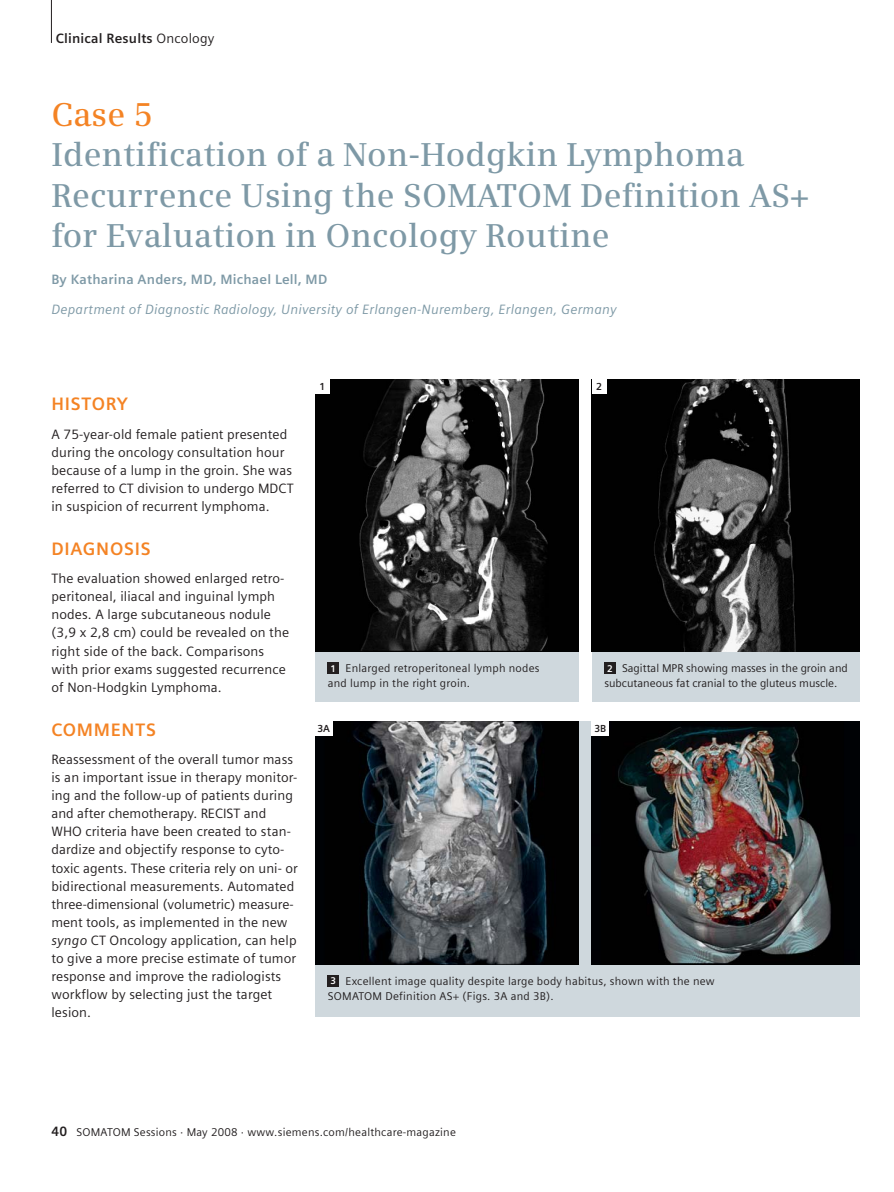
<style>
.page{position:relative;width:894px;height:1192px;background:#fff}
.page>*{position:absolute;margin:0;border:0;box-sizing:border-box;transform-origin:0 0}
.t1{font:600 33px/40.3px "Siemens Serif";letter-spacing:.005em;color:#7e99a6}
.t2{font:600 33px "Siemens Serif";color:#f48324}
.t3{font:700 18px "Siemens Sans";letter-spacing:.04em;color:#f48324}
.t4{font:13.5px/18px "Siemens Sans";letter-spacing:.01em;color:#231f20}
.t5{font:italic 13.5px "Siemens Sans";letter-spacing:.015em;color:#7e99a6}
.t6{font:700 13.5px "Siemens Sans";letter-spacing:.015em;color:#7e99a6}
.t7{font:700 13.5px "Siemens Sans";letter-spacing:.015em;color:#231f20}
.t8{font:11.25px/14.9px "Siemens Sans";letter-spacing:.02em;color:#231f20}
.t9{font:11.25px/14.9px "Siemens Sans";color:#231f20}
.t10{font:700 10.2px "Siemens Sans";color:#231f20}
.s1{font-weight:400}
.s2{font-style:italic}
.s3{font-weight:700;font-size:9.75px;color:#fff}
.s4{font-weight:700;font-size:13.5px}
</style>
<div class="page">
<hr style="left:51px;top:0;width:1px;height:43px;background:#231f20">
<div style="left:315px;top:721px;width:544px;height:296px;background:#cfd8dd"></div>
<img style="left:591px;top:721px;width:268px;height:242px">
<div style="left:591px;top:379px;width:268px;height:322px;background:#cfd8dd"></div>
<img style="left:591px;top:379px;width:268px;height:272px">
<img style="left:315px;top:721px;width:264px;height:242px">
<div style="left:315px;top:379px;width:264px;height:322px;background:#cfd8dd"></div>
<img style="left:315px;top:379px;width:264px;height:272px">
<div style="left:328px;top:975px;width:11px;height:11px;background:#231f20"></div>
<div style="left:328px;top:662px;width:11px;height:11px;background:#231f20"></div>
<div style="left:604px;top:662px;width:11px;height:11px;background:#231f20"></div>
<div style="left:591px;top:379px;width:15px;height:15px;background:#fff"></div>
<div style="left:315px;top:379px;width:15px;height:15px;background:#fff"></div>
<div style="left:315px;top:721px;width:17px;height:15px;background:#fff"></div>
<div style="left:591px;top:721px;width:18px;height:15px;background:#fff"></div>
<p class="t7" style="left:56px;top:32px;width:160px">Clinical Results <span class="s1">Oncology</span></p>
<h1 class="t2" style="left:51px;top:99px;width:103px">Case 5</h1>
<h1 class="t1" style="left:51px;top:136px;width:759px">Identification of a Non-Hodgkin Lymphoma<br>Recurrence Using the SOMATOM Definition AS+ for Evaluation in Oncology Routine</h1>
<p class="t6" style="left:51px;top:273px;width:277px">By Katharina Anders, MD, Michael Lell, MD</p>
<p class="t5" style="left:51px;top:303px;width:567px">Department of Diagnostic Radiology, University of Erlangen-Nuremberg, Erlangen, Germany</p>
<h2 class="t3" style="left:51px;top:395px;width:78px">HISTORY</h2>
<p class="t4" style="left:51px;top:425px;width:244px">A 75-year-old female patient presented during the oncology consultation hour because of a lump in the groin. She was referred to CT division to undergo MDCT in suspicion of recurrent lymphoma.</p>
<h2 class="t3" style="left:51px;top:540px;width:101px">DIAGNOSIS</h2>
<p class="t4" style="left:51px;top:570px;width:239px">The evaluation showed enlarged retro&shy;peritoneal, iliacal and inguinal lymph nodes. A large subcutaneous nodule (3,9 x 2,8 cm) could be revealed on the right side of the back. Comparisons with prior exams suggested recurrence of Non-Hodgkin Lymphoma.</p>
<h2 class="t3" style="left:51px;top:721px;width:106px">COMMENTS</h2>
<p class="t4" style="left:51px;top:751px;width:248px">Reassessment of the overall tumor mass is an important issue in therapy monitor&shy;ing and the follow-up of patients during and after chemotherapy. RECIST and WHO criteria have been created to stan&shy;dardize and objectify response to cyto&shy;toxic agents. These criteria rely on uni- or bidirectional measurements. Automated three-dimensional (volumetric) measure&shy;ment tools, as implemented in the new <span class="s2">syngo</span> CT Oncology application, can help to give a more precise estimate of tumor response and improve the radiologists workflow by selecting just the target lesion.</p>
<p class="t10" style="left:320px;top:381px;width:7px">1</p>
<p class="t10" style="left:596px;top:381px;width:7px">2</p>
<p class="t8" style="left:328px;top:661px;width:213px"><span class="s3">1</span> Enlarged retroperitoneal lymph nodes and lump in the right groin.</p>
<p class="t9" style="left:604px;top:661px;width:245px"><span class="s3">2</span> Sagittal MPR showing masses in the groin and subcutaneous fat cranial to the gluteus muscle.</p>
<p class="t10" style="left:318px;top:724px;width:14px">3A</p>
<p class="t10" style="left:594px;top:724px;width:13px">3B</p>
<p class="t8" style="left:328px;top:974px;width:388px"><span class="s3">3</span> Excellent image quality despite large body habitus, shown with the new<br>SOMATOM Definition AS+ (Figs. 3A and 3B).</p>
<p class="t8" style="left:51px;top:1125px;width:406px"><span class="s4">40</span> SOMATOM Sessions · May 2008 · www.siemens.com/healthcare-magazine</p>
</div>
